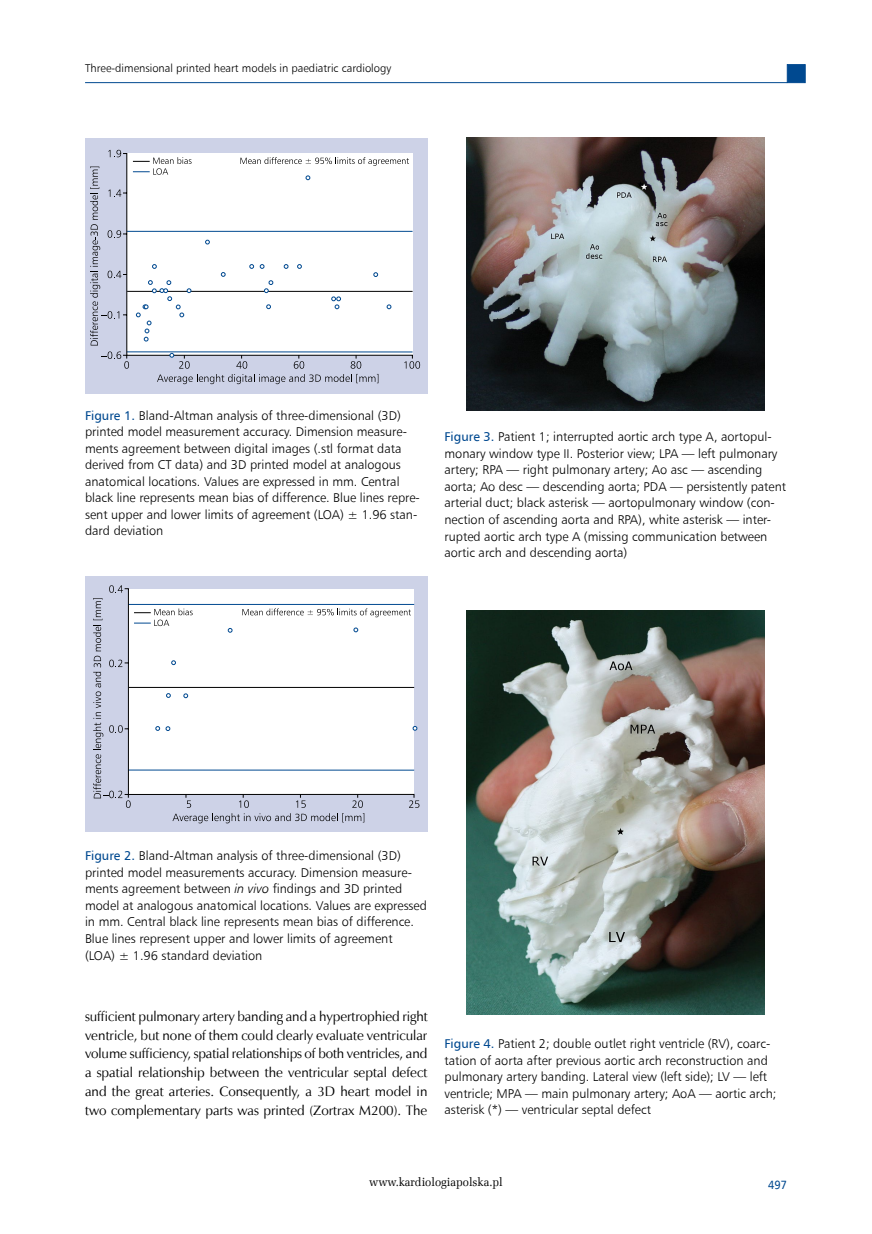
<style>
.page{position:relative;width:872px;height:1234px;background:#fff}
.page>*{position:absolute;margin:0;border:0;box-sizing:border-box;transform-origin:0 0}
._09_Tekst_ANG{font:13.65px/18.8px "Zapf Humnst EU";color:#000;text-align:justify}
._26_Rycina_podpis{font:12.75px/16.5px "Humnst 777 Lt EU";color:#000}
.t1{font:12px "Zapf Ellipt EU";color:#000;scale:.95 1}
.t2{font:12px "Humnst 777 EU";color:#004990;scale:.9 1}
.t3{font:11.25px "Humnst 777 Lt EU";color:#000}
.s1{font-family:"Humnst 777 EU";color:#004990}
.s2{font-style:italic}
</style>
<div class="page">
<hr style="left:85px;top:82px;width:702px;height:1px;background:#004990">
<div style="left:787px;top:64px;width:18px;height:19px;background:#004990;border:1px solid #004990"></div>
<div style="left:85px;top:138px;width:342px;height:255px;background:#cdd2e7"></div>
<svg style="left:123px;top:153px;width:290px;height:206px"></svg>
<svg style="left:157px;top:374px;width:221px;height:10px"></svg>
<svg style="left:240px;top:157px;width:169px;height:9px"></svg>
<svg style="left:236px;top:355px;width:11px;height:13px"></svg>
<svg style="left:294px;top:355px;width:10px;height:13px"></svg>
<svg style="left:350px;top:355px;width:11px;height:13px"></svg>
<svg style="left:404px;top:361px;width:16px;height:7px"></svg>
<svg style="left:102px;top:351px;width:27px;height:17px"></svg>
<svg style="left:108px;top:150px;width:13px;height:7px"></svg>
<svg style="left:90px;top:166px;width:31px;height:179px"></svg>
<svg style="left:152px;top:264px;width:5px;height:5px"></svg>
<svg style="left:205px;top:240px;width:5px;height:4px"></svg>
<svg style="left:306px;top:175px;width:4px;height:5px"></svg>
<svg style="left:221px;top:272px;width:4px;height:5px"></svg>
<svg style="left:266px;top:304px;width:5px;height:5px"></svg>
<svg style="left:264px;top:280px;width:9px;height:13px"></svg>
<svg style="left:249px;top:264px;width:5px;height:5px"></svg>
<svg style="left:260px;top:264px;width:4px;height:5px"></svg>
<svg style="left:284px;top:264px;width:4px;height:5px"></svg>
<svg style="left:297px;top:264px;width:5px;height:5px"></svg>
<svg style="left:331px;top:296px;width:10px;height:13px"></svg>
<svg style="left:387px;top:304px;width:4px;height:5px"></svg>
<svg style="left:373px;top:272px;width:5px;height:5px"></svg>
<svg style="left:136px;top:280px;width:55px;height:61px"></svg>
<svg style="left:170px;top:353px;width:20px;height:15px"></svg>
<svg style="left:133px;top:157px;width:58px;height:18px"></svg>
<div style="left:85px;top:576px;width:342px;height:256px;background:#cdd2e7"></div>
<div style="left:124px;top:588px;width:291px;height:210px;background:#fff"></div>
<svg style="left:172px;top:813px;width:192px;height:10px"></svg>
<svg style="left:239px;top:794px;width:10px;height:13px"></svg>
<svg style="left:296px;top:794px;width:10px;height:13px"></svg>
<svg style="left:352px;top:794px;width:11px;height:13px"></svg>
<svg style="left:409px;top:800px;width:10px;height:7px"></svg>
<svg style="left:109px;top:585px;width:14px;height:7px"></svg>
<svg style="left:353px;top:627px;width:5px;height:5px"></svg>
<svg style="left:228px;top:628px;width:4px;height:4px"></svg>
<svg style="left:413px;top:725px;width:4px;height:5px"></svg>
<svg style="left:93px;top:598px;width:100px;height:209px"></svg>
<svg style="left:242px;top:608px;width:169px;height:9px"></svg>
<img style="left:467px;top:138px;width:297px;height:272px">
<img style="left:467px;top:610px;width:297px;height:403px">
<p class="t3" style="left:85px;top:61px;width:308px">Three-dimensional printed heart models in paediatric cardiology</p>
<p class="_26_Rycina_podpis" style="left:85px;top:407px;width:336px"><span class="s1">Figure 1.</span> Bland-Altman analysis of three-dimensional (3D) printed model measurement accuracy. Dimension measure&shy;ments agreement between digital images (.stl format data derived from CT data) and 3D printed model at analogous anatomical locations. Values are expressed in mm. Central black line represents mean bias of difference. Blue lines repre&shy;sent upper and lower limits of agreement (LOA) ± 1.96 stan&shy;dard deviation</p>
<p class="_26_Rycina_podpis" style="left:444px;top:428px;width:343px"><span class="s1">Figure 3.</span> Patient 1; interrupted aortic arch type A, aortopul&shy;monary window type II. Posterior view; LPA — left pulmonary artery; RPA — right pulmonary artery; Ao asc — ascending aorta; Ao desc — descending aorta; PDA — persistently patent arterial duct; black asterisk — aortopulmonary window (con&shy;nection of ascending aorta and RPA), white asterisk — inter&shy;rupted aortic arch type A (missing communication between aortic arch and descending aorta)</p>
<p class="_26_Rycina_podpis" style="left:85px;top:847px;width:343px"><span class="s1">Figure 2.</span> Bland-Altman analysis of three-dimensional (3D) printed model measurements accuracy. Dimension measure&shy;ments agreement between <span class="s2">in vivo</span> findings and 3D printed model at analogous anatomical locations. Values are expressed in mm. Central black line represents mean bias of difference.<br>Blue lines represent upper and lower limits of agreement<br>(LOA) ± 1.96 standard deviation</p>
<p class="_09_Tekst_ANG" style="left:85px;top:1006px;width:344px">sufficient pulmonary artery banding and a hypertrophied right ventricle, but none of them could clearly evaluate ventricular volume sufficiency, spatial relationships of both ventricles, and a spatial relationship between the ventricular septal defect and the great arteries. Consequently, a 3D heart model in two complementary parts was printed (Zortrax M200). The</p>
<p class="_26_Rycina_podpis" style="left:444px;top:1034px;width:333px"><span class="s1">Figure 4.</span> Patient 2; double outlet right ventricle (RV), coarc&shy;tation of aorta after previous aortic arch reconstruction and pulmonary artery banding. Lateral view (left side); LV — left ventricle; MPA — main pulmonary artery; AoA — aortic arch; asterisk (*) — ventricular septal defect</p>
<p class="t1" style="left:369px;top:1173px;width:142px">www.kardiologiapolska.pl</p>
<p class="t2" style="left:768px;top:1176px;width:22px">497</p>
</div>
